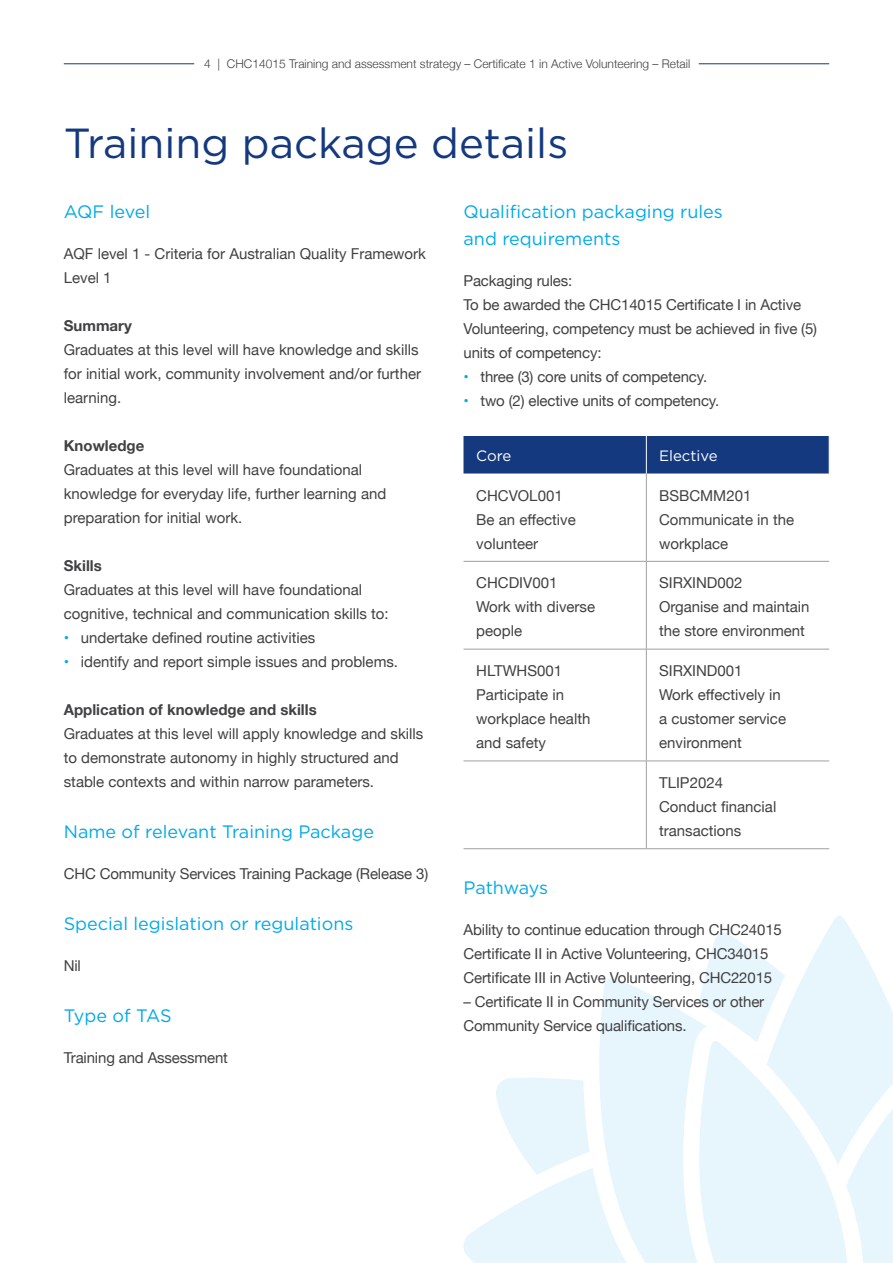
<style>
.page{position:relative;width:893px;height:1263px;background:#fff}
.page>*{position:absolute;margin:0;border:0;box-sizing:border-box;transform-origin:0 0}
.t1{font:42px "Gotham";color:#15397f}
.t2{font:18px/27px "Gotham";color:#00aae7}
.t3{font:15px/24px "Helvetica Neue";color:#414042}
.t4{font:700 15px "Helvetica Neue";color:#414042}
.t5{font:15px "Gotham";color:#fff}
.t6{font:300 12px "Helvetica Neue";color:#414042}
.s1{color:#00aae7}
</style>
<div class="page">
<hr style="left:64px;top:64px;width:130px;height:1px;background:#15397f">
<hr style="left:699px;top:64px;width:130px;height:1px;background:#15397f">
<svg style="left:463px;top:916px;width:430px;height:347px"></svg>
<div style="left:463px;top:436px;width:366px;height:37px;background:#15397f"></div>
<hr style="left:646px;top:473px;width:1px;height:88px;background:#9d9fa2">
<hr style="left:463px;top:561px;width:183px;height:1px;background:#9d9fa2">
<hr style="left:646px;top:561px;width:183px;height:1px;background:#9d9fa2">
<hr style="left:646px;top:562px;width:1px;height:87px;background:#9d9fa2">
<hr style="left:463px;top:649px;width:183px;height:1px;background:#9d9fa2">
<hr style="left:646px;top:649px;width:183px;height:1px;background:#9d9fa2">
<hr style="left:646px;top:649px;width:1px;height:111px;background:#9d9fa2">
<hr style="left:463px;top:760px;width:183px;height:1px;background:#9d9fa2">
<hr style="left:646px;top:760px;width:183px;height:1px;background:#9d9fa2">
<hr style="left:646px;top:761px;width:1px;height:87px;background:#9d9fa2">
<hr style="left:463px;top:848px;width:183px;height:1px;background:#9d9fa2">
<hr style="left:646px;top:848px;width:183px;height:1px;background:#9d9fa2">
<hr style="left:646px;top:436px;width:1px;height:37px;background:#fff">
<p class="t6" style="left:204px;top:54px;width:487px">4 | CHC14015 Training and assessment strategy – Certificate 1 in Active Volunteering – Retail</p>
<h1 class="t1" style="left:64px;top:116px;width:506px">Training package details</h1>
<p class="t2" style="left:64px;top:198px;width:88px">AQF level</p>
<p class="t3" style="left:64px;top:242px;width:364px">AQF level 1 - Criteria for Australian Quality Framework<br>Level 1</p>
<p class="t4" style="left:64px;top:314px;width:70px">Summary</p>
<p class="t3" style="left:64px;top:338px;width:359px">Graduates at this level will have knowledge and skills for initial work, community involvement and/or further learning.</p>
<p class="t4" style="left:64px;top:434px;width:82px">Knowledge</p>
<p class="t3" style="left:64px;top:458px;width:324px">Graduates at this level will have foundational knowledge for everyday life, further learning and preparation for initial work.</p>
<p class="t4" style="left:64px;top:554px;width:40px">Skills</p>
<p class="t3" style="left:64px;top:578px;width:326px">Graduates at this level will have foundational cognitive, technical and communication skills to:</p>
<p class="t3" style="left:64px;top:626px;width:253px"><span class="s1">•</span> undertake defined routine activities</p>
<p class="t3" style="left:64px;top:650px;width:336px"><span class="s1">•</span> identify and report simple issues and problems.</p>
<p class="t4" style="left:64px;top:698px;width:254px">Application of knowledge and skills</p>
<p class="t3" style="left:64px;top:722px;width:361px">Graduates at this level will apply knowledge and skills to demonstrate autonomy in highly structured and stable contexts and within narrow parameters.</p>
<p class="t2" style="left:64px;top:818px;width:312px">Name of relevant Training Package</p>
<p class="t3" style="left:64px;top:862px;width:366px">CHC Community Services Training Package (Release 3)</p>
<p class="t2" style="left:64px;top:910px;width:291px">Special legislation or regulations</p>
<p class="t3" style="left:64px;top:955px;width:19px">Nil</p>
<p class="t2" style="left:64px;top:1002px;width:109px">Type of TAS</p>
<p class="t3" style="left:64px;top:1047px;width:166px">Training and Assessment</p>
<p class="t2" style="left:463px;top:198px;width:261px">Qualification packaging rules and requirements</p>
<p class="t3" style="left:463px;top:269px;width:355px">Packaging rules:<br>To be awarded the CHC14015 Certificate I in Active Volunteering, competency must be achieved in five (5) units of competency:</p>
<p class="t3" style="left:463px;top:365px;width:245px"><span class="s1">•</span> three (3) core units of competency.</p>
<p class="t3" style="left:463px;top:389px;width:257px"><span class="s1">•</span> two (2) elective units of competency.</p>
<p class="t5" style="left:476px;top:446px;width:37px">Core</p>
<p class="t5" style="left:659px;top:446px;width:60px">Elective</p>
<p class="t3" style="left:476px;top:484px;width:101px">CHCVOL001<br>Be an effective volunteer</p>
<p class="t3" style="left:659px;top:484px;width:137px">BSBCMM201<br>Communicate in the workplace</p>
<p class="t3" style="left:476px;top:572px;width:120px">CHCDIV001<br>Work with diverse people</p>
<p class="t3" style="left:659px;top:572px;width:152px">SIRXIND002<br>Organise and maintain the store environment</p>
<p class="t3" style="left:476px;top:660px;width:116px">HLTWHS001<br>Participate in workplace health and safety</p>
<p class="t3" style="left:659px;top:660px;width:128px">SIRXIND001<br>Work effectively in a customer service environment</p>
<p class="t3" style="left:659px;top:771px;width:119px">TLIP2024<br>Conduct financial transactions</p>
<p class="t2" style="left:463px;top:874px;width:86px">Pathways</p>
<p class="t3" style="left:463px;top:919px;width:320px">Ability to continue education through CHC24015<br>Certificate II in Active Volunteering, CHC34015<br>Certificate III in Active Volunteering, CHC22015</p>
<p class="t3" style="left:463px;top:991px;width:302px">– Certificate II in Community Services or other<br>Community Service qualifications.</p>
</div>
